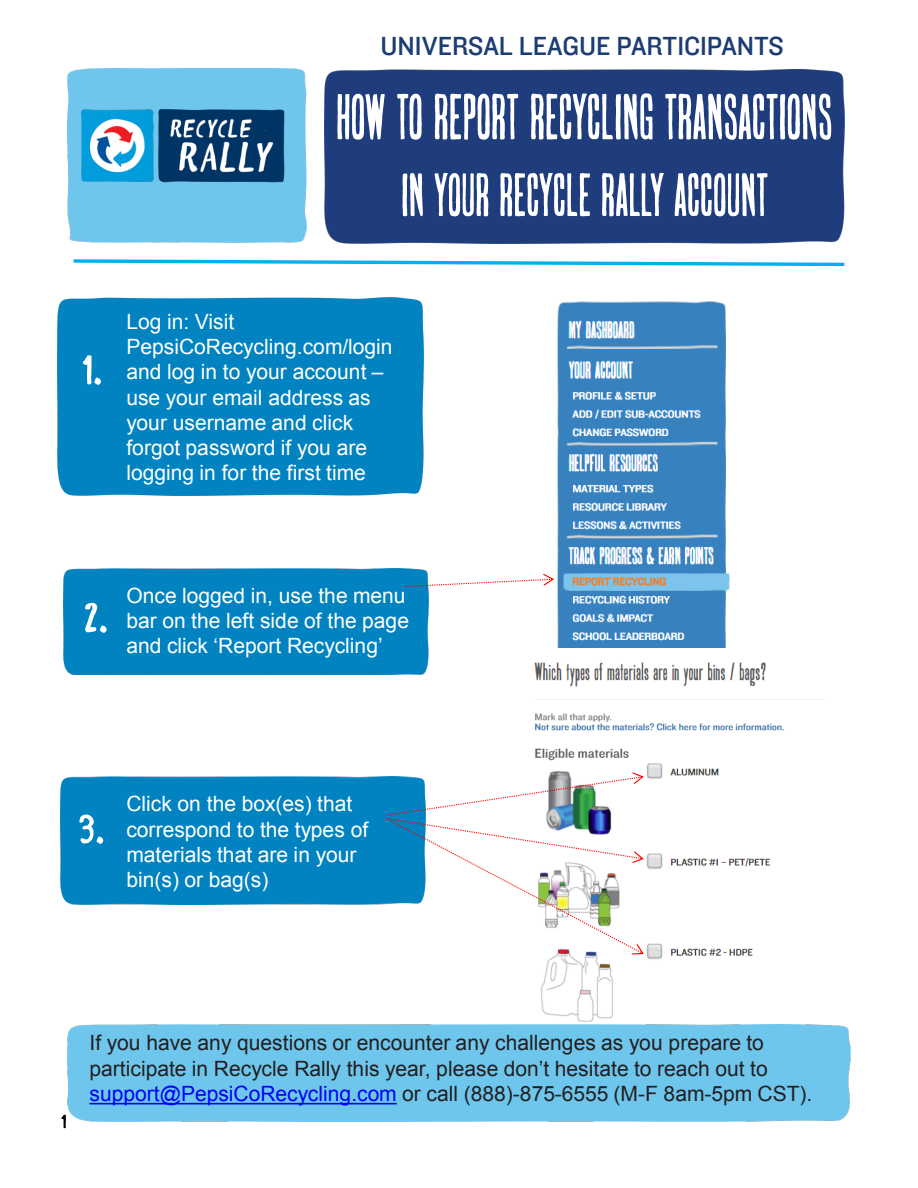
<style>
.page{position:relative;width:918px;height:1188px;background:#fff}
.page>*{position:absolute;margin:0;border:0;box-sizing:border-box;transform-origin:0 0}
.t1{font:27px "Knockout HTF31 Junior Middlewt";color:#1c3d74}
.t2{font:21.15px "Arial";color:#fff}
.t3{font:21px/25.2px "Arial";color:#fff}
.t4{font:21px/25.2px "Arial";color:#231f20}
.s1{font-style:inherit}
.s2{color:#00f}
</style>
<div class="page">
<img style="left:510px;top:662px;width:314px;height:363px">
<div style="left:61px;top:777px;width:326px;height:127px;background:#0083c0"></div>
<div style="left:63px;top:568px;width:365px;height:107px;background:#0083c0"></div>
<div style="left:58px;top:297px;width:365px;height:198px;background:#0083c0"></div>
<img style="left:324px;top:69px;width:520px;height:175px">
<div style="left:67px;top:69px;width:239px;height:173px;background:#6ec6ec"></div>
<img style="left:337px;top:84px;width:508px;height:71px">
<svg style="left:73px;top:259px;width:772px;height:8px"></svg>
<img style="left:557px;top:301px;width:173px;height:346px">
<img style="left:67px;top:81px;width:240px;height:125px">
<div style="left:67px;top:1025px;width:784px;height:97px;background:#6ec6ec"></div>
<svg style="left:89px;top:1103px;width:308px;height:1px"></svg>
<img style="left:401px;top:164px;width:379px;height:67px">
<img style="left:82px;top:346px;width:30px;height:49px">
<img style="left:84px;top:594px;width:14px;height:48px">
<img style="left:98px;top:594px;width:20px;height:48px">
<img style="left:80px;top:805px;width:38px;height:48px">
<svg style="left:405px;top:574px;width:149px;height:13px"></svg>
<svg style="left:387px;top:772px;width:257px;height:183px"></svg>
<img style="left:62px;top:1111px;width:9px;height:18px">
<p class="t1" style="left:380px;top:32px;width:405px">UNIVERSAL LEAGUE PARTICIPANTS</p>
<p class="t3" style="left:126px;top:309px;width:268px">Log in: Visit<br>PepsiCoRecycling.com/login and log in to your account <span class="s1">– </span>use your email address as your username and click</p>
<p class="t2" style="left:126px;top:434px;width:243px">forgot password if you are</p>
<p class="t3" style="left:126px;top:460px;width:241px">logging in for the first time</p>
<p class="t3" style="left:126px;top:583px;width:284px">Once logged in, use the menu bar on the left side of the page <span class="s1">and click ‘Report Recycling’</span></p>
<p class="t3" style="left:126px;top:792px;width:243px">Click on the box(es) that correspond to the types of materials that are in your bin(s) or bag(s)</p>
<p class="t4" style="left:89px;top:1031px;width:724px">If you have any questions or encounter any challenges as you prepare to <span class="s1">participate in Recycle Rally this year, please don’t hesitate to reach out to </span><span class="s2">support@PepsiCoRecycling.com</span> or call (888)-875-6555 (M-F 8am-5pm CST).</p>
</div>
